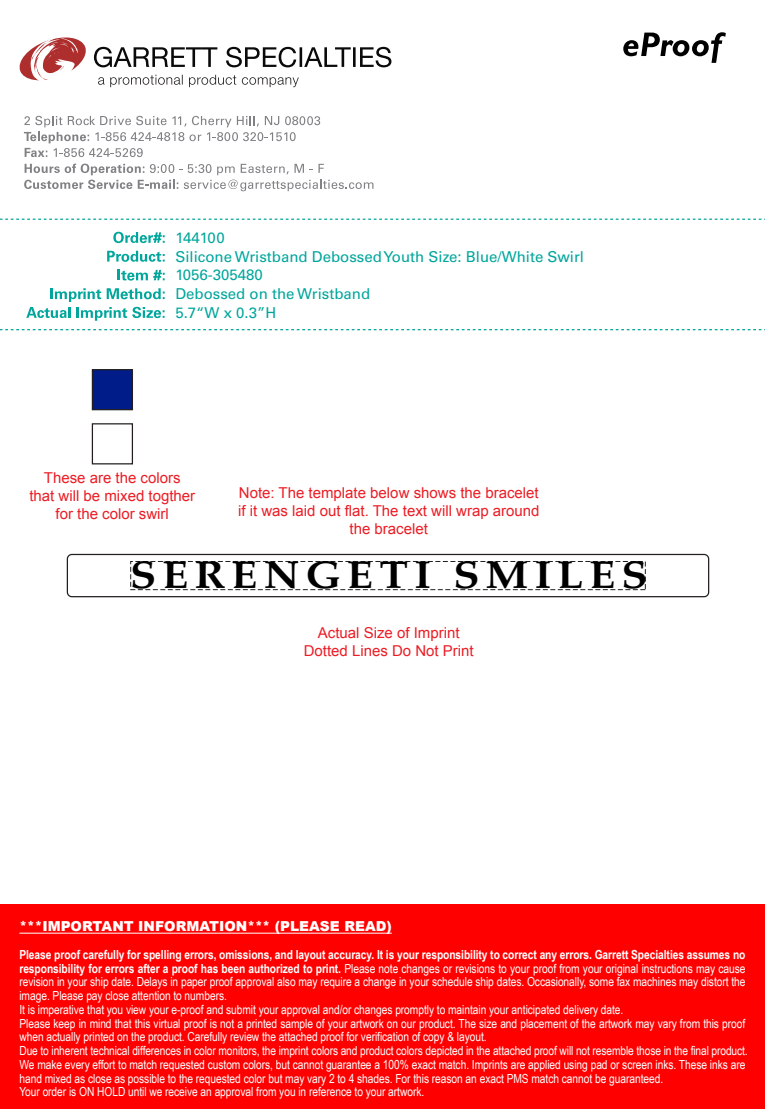
<style>
.page{position:relative;width:765px;height:1109px;background:#fff}
.page>*{position:absolute;margin:0;border:0;box-sizing:border-box;transform-origin:0 0}
.t1{font:700 38.75px "Palatino";letter-spacing:.14em;color:#000;scale:1.11 1}
.t2{font:15px/18px "Arial";color:#ec1c24;text-align:center}
.t3{font:15px/18.8px "Univers LT Std";color:#00a69c}
.t4{font:900 13.75px "Arial";color:#fff}
.t5{font:12.5px/13.8px "Arial Narrow";letter-spacing:-.005em;color:#fff}
.s1{font-weight:700}
</style>
<div class="page">
<div style="left:0;top:904px;width:765px;height:205px;background:#f00"></div>
<svg style="left:19px;top:37px;width:372px;height:50px"></svg>
<svg style="left:623px;top:32px;width:103px;height:31px"></svg>
<svg style="left:24px;top:116px;width:296px;height:41px"></svg>
<svg style="left:24px;top:164px;width:349px;height:27px"></svg>
<hr style="left:19px;top:933px;width:373px;height:1px;background:#fff">
<svg style="left:0;top:329px;width:765px;height:1px"></svg>
<svg style="left:0;top:219px;width:765px;height:1px"></svg>
<svg style="left:113px;top:232px;width:52px;height:11px"></svg>
<svg style="left:107px;top:251px;width:58px;height:11px"></svg>
<svg style="left:118px;top:269px;width:47px;height:12px"></svg>
<svg style="left:26px;top:288px;width:139px;height:33px"></svg>
<div style="left:67px;top:554px;width:642px;height:43px;border:1px solid #231f20;border-radius:5px"></div>
<div style="left:130px;top:561px;width:516px;height:29px;border:1px dashed #231f20"></div>
<div style="left:92px;top:369px;width:41px;height:41px;background:#001c88;border:1px solid #231f20"></div>
<div style="left:92px;top:423px;width:41px;height:41px;background:#fff;border:1px solid #231f20"></div>
<p class="t3" style="left:175px;top:228px;width:410px">144100<br>Silicone Wristband Debossed Youth Size: Blue/White Swirl<br>1056-305480<br>Debossed on the Wristband<br>5.7“W x 0.3”H</p>
<p class="t2" style="left:29px;top:468px;width:167px">These are the colors<br>that will be mixed togther for the color swirl</p>
<p class="t2" style="left:238px;top:483px;width:303px">Note: The template below shows the bracelet if it was laid out flat. The text will wrap around the bracelet</p>
<h1 class="t1" style="left:130px;top:542px;width:468px">SERENGETI SMILES</h1>
<p class="t2" style="left:304px;top:624px;width:172px">Actual Size of Imprint<br>Dotted Lines Do Not Print</p>
<p class="t4" style="left:19px;top:916px;width:374px">***IMPORTANT INFORMATION*** (PLEASE READ)</p>
<p class="t5" style="left:19px;top:947px;width:730px"><span class="s1">Please proof carefully for spelling errors, omissions, and layout accuracy. It is your responsibility to correct any errors. Garrett Specialties assumes no responsibility for errors after a proof has been authorized to print.</span> Please note changes or revisions to your proof from your original instructions may cause revision in your ship date. Delays in paper proof approval also may require a change in your schedule ship dates. Occasionally, some fax machines may distort the image. Please pay close attention to numbers.<br>It is imperative that you view your e-proof and submit your approval and/or changes promptly to maintain your anticipated delivery date.<br>Please keep in mind that this virtual proof is not a printed sample of your artwork on our product. The size and placement of the artwork may vary from this proof when actually printed on the product. Carefully review the attached proof for verification of copy &amp; layout.<br>Due to inherent technical differences in color monitors, the imprint colors and product colors depicted in the attached proof will not resemble those in the final product.<br>We make every effort to match requested custom colors, but cannot guarantee a 100% exact match. Imprints are applied using pad or screen inks. These inks are hand mixed as close as possible to the requested color but may vary 2 to 4 shades. For this reason an exact PMS match cannot be guaranteed.<br>Your order is ON HOLD until we receive an approval from you in reference to your artwork.</p>
</div>
